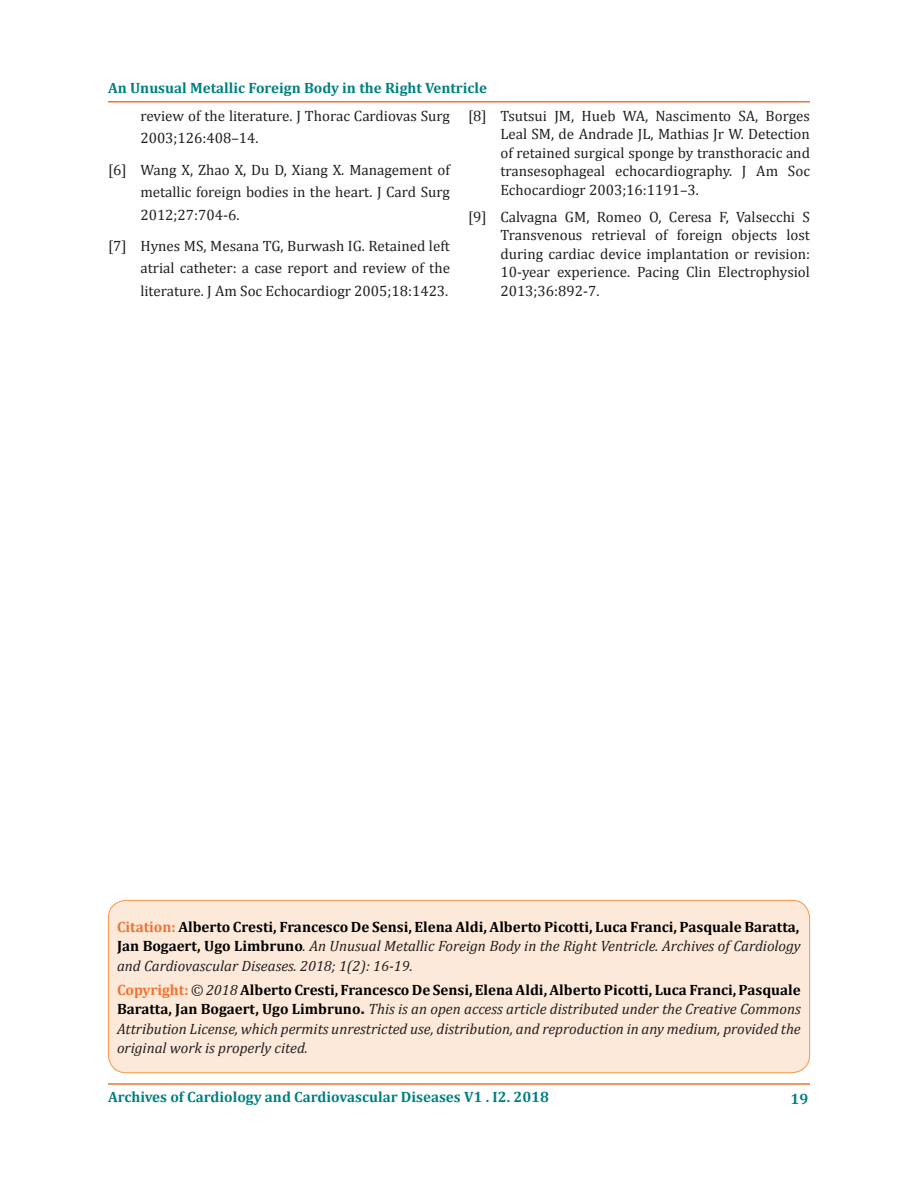
<style>
.page{position:relative;width:918px;height:1188px;background:#fff}
.page>*{position:absolute;margin:0;border:0;box-sizing:border-box;transform-origin:0 0}
.Normale{font:15px/18.5px "Cambria";color:#231f20;text-align:justify}
.t1{font:italic 15px/19.5px "Cambria";color:#231f20;text-align:justify}
.t2{font:700 15px "Cambria";color:#008080}
.s1{font-weight:700;font-style:normal;color:#f37131}
.s2{font-weight:700;font-style:normal;color:#000}
.s3{font-weight:700;font-style:normal;font-size:18px}
</style>
<div class="page">
<hr style="left:108px;top:1083px;width:702px;height:2px;background:#f37232">
<hr style="left:108px;top:101px;width:702px;height:1px;background:#f37131">
<div style="left:108px;top:900px;width:702px;height:173px;background:#fde9d9;border-radius:18px"></div>
<div style="left:108px;top:900px;width:702px;height:173px;border:1px solid #f79646;border-radius:18px"></div>
<p class="t2" style="left:108px;top:77px;width:381px">An Unusual Metallic Foreign Body in the Right Ventricle</p>
<p class="Normale" style="left:140px;top:104px;width:311px;line-height:22.5px">review of the literature. J Thorac Cardiovas Surg<br>2003;126:408–14.</p>
<p class="Normale" style="left:140px;top:158px;width:311px;line-height:22.5px;text-indent:-32px">[6] Wang X, Zhao X, Du D, Xiang X. Management of metallic foreign bodies in the heart. J Card Surg 2012;27:704-6.</p>
<p class="Normale" style="left:140px;top:234px;width:311px;line-height:22.5px;text-indent:-32px">[7] Hynes MS, Mesana TG, Burwash IG. Retained left atrial catheter: a case report and review of the literature. J Am Soc Echocardiogr 2005;18:1423.</p>
<p class="Normale" style="left:500px;top:106px;width:311px;text-indent:-32px">[8] Tsutsui JM, Hueb WA, Nascimento SA, Borges Leal SM, de Andrade JL, Mathias Jr W. Detection of retained surgical sponge by transthoracic and transesophageal echocardiography. J Am Soc Echocardiogr 2003;16:1191–3.</p>
<p class="Normale" style="left:500px;top:207px;width:311px;text-indent:-32px">[9] Calvagna GM, Romeo O, Ceresa F, Valsecchi S Transvenous retrieval of foreign objects lost during cardiac device implantation or revision:<br>10-year experience. Pacing Clin Electrophysiol 2013;36:892-7.</p>
<p class="t1" style="left:117px;top:916px;width:685px"><span class="s1">Citation:</span> <span class="s2">Alberto Cresti, Francesco De Sensi, Elena Aldi, Alberto Picotti, Luca Franci, Pasquale Baratta, Jan Bogaert, Ugo Limbruno</span>. An Unusual Metallic Foreign Body in the Right Ventricle. Archives of Cardiology and Cardiovascular Diseases. 2018; 1(2): 16-19.</p>
<p class="t1" style="left:117px;top:979px;width:685px"><span class="s1">Copyright:</span> © 2018 <span class="s2">Alberto Cresti, Francesco De Sensi, Elena Aldi, Alberto Picotti, Luca Franci, Pasquale Baratta, Jan Bogaert, Ugo Limbruno</span><span class="s3">.</span> This is an open access article distributed under the Creative Commons Attribution License, which permits unrestricted use, distribution, and reproduction in any medium, provided the original work is properly cited.</p>
<p class="t2" style="left:108px;top:1086px;width:443px">Archives of Cardiology and Cardiovascular Diseases V1 . I2. 2018</p>
<p class="t2" style="left:791px;top:1088px;width:19px">19</p>
</div>
